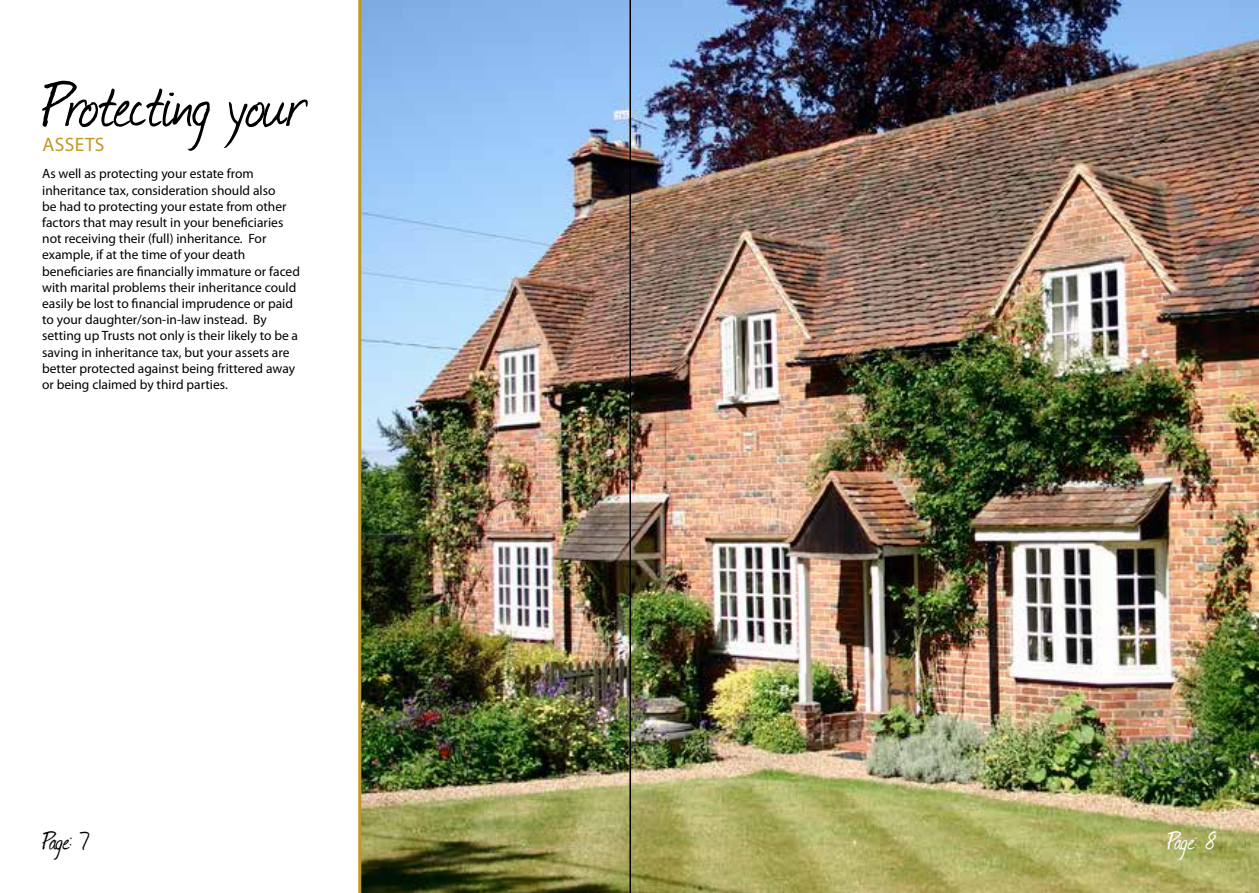
<style>
.page{position:relative;width:1259px;height:893px;background:#fff}
.page>*{position:absolute;margin:0;border:0;box-sizing:border-box;transform-origin:0 0}
.t1{font:75px "Journal";letter-spacing:-.02em;color:#000}
.t2{font:30px "Journal";color:#000}
.t3{font:30px "Journal";color:#fff}
.t4{font:19.5px "Myriad Pro";color:#c19726}
.t5{font:13.5px/16.2px "Myriad Pro";color:#000}
</style>
<div class="page">
<img style="left:361px;top:0;width:898px;height:893px">
<hr style="left:358px;top:0;width:3px;height:893px;background:#c19726">
<hr style="left:629px;top:0;width:2px;height:893px;background:#000">
<h1 class="t1" style="left:42px;top:53px;width:264px">Protecting your</h1>
<h3 class="t4" style="left:42px;top:132px;width:12px">Assets</h3>
<p class="t5" style="left:42px;top:166px;width:259px">As well as protecting your estate from inheritance tax, consideration should also<br>be had to protecting your estate from other factors that may result in your beneficiaries not receiving their (full) inheritance. For example, if at the time of your death beneficiaries are financially immature or faced with marital problems their inheritance could easily be lost to financial imprudence or paid to your daughter/son-in-law instead. By setting up Trusts not only is their likely to be a saving in inheritance tax, but your assets are better protected against being frittered away or being claimed by third parties.</p>
<h2 class="t2" style="left:43px;top:821px;width:48px">Page: 7</h2>
<h2 class="t3" style="left:1167px;top:821px;width:50px">Page: 8</h2>
</div>
